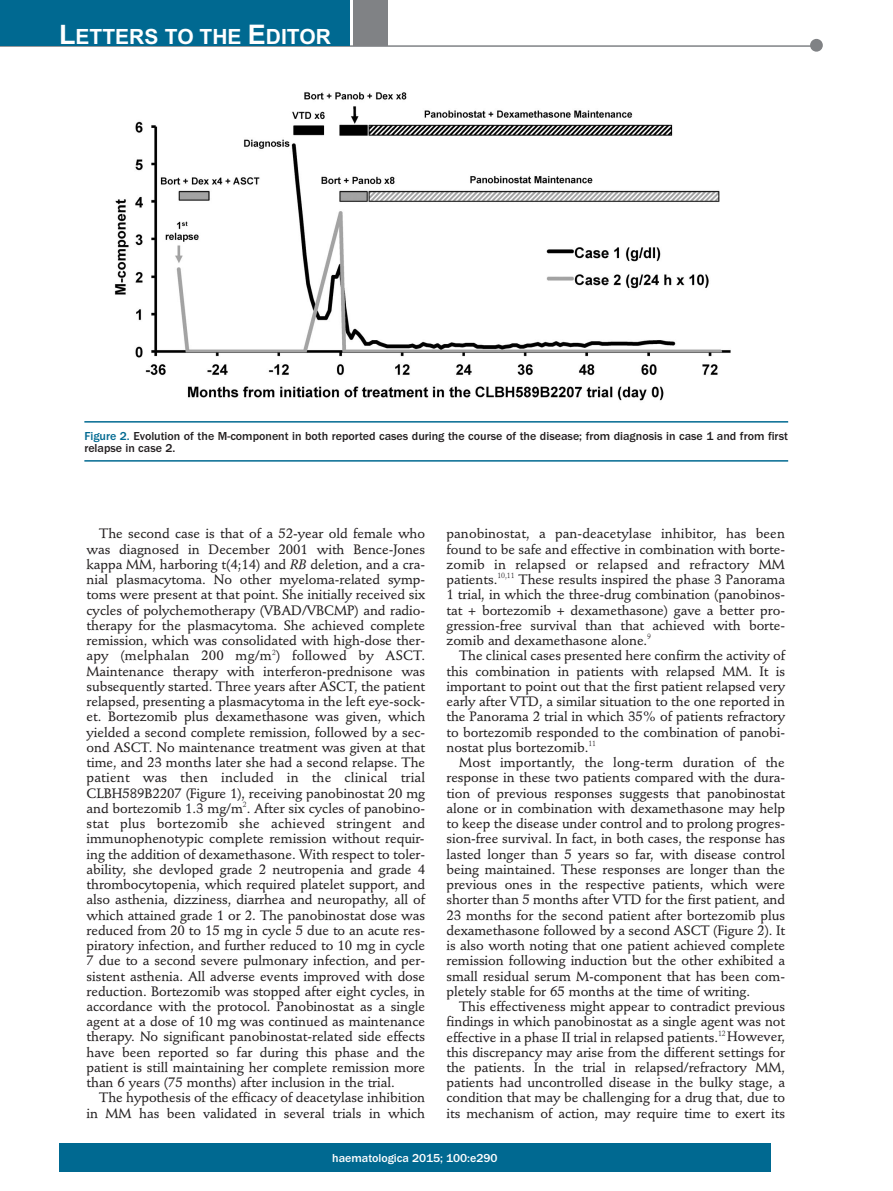
<style>
.page{position:relative;width:893px;height:1191px;background:#fff}
.page>*{position:absolute;margin:0;border:0;box-sizing:border-box;transform-origin:0 0}
.t1{font:700 21px "Arial";color:#fff}
.t2{font:500 13.5px/15.3px "Stempel Schneidler";letter-spacing:-.005em;color:#231f20;text-align:justify}
.t3{font:500 12px/12px "Franklin Gothic";color:#231f20}
.t4{font:500 12px "Franklin Gothic";color:#fff}
.s1{font-size:27px}
.s2{color:#006991}
.s3{font-family:"Stempel Schneidler Med";font-weight:400;font-style:italic}
</style>
<div class="page">
<div style="left:59px;top:1143px;width:712px;height:28px;background:#006991"></div>
<hr style="left:0;top:45px;width:820px;height:2px;background:#808285">
<div style="left:810px;top:39px;width:13px;height:13px;background:#808285;border-radius:50%"></div>
<div style="left:354px;top:0;width:34px;height:45px;background:#808285"></div>
<div style="left:0;top:0;width:350px;height:45px;background:#006991"></div>
<img style="left:114px;top:92px;width:617px;height:309px">
<hr style="left:84px;top:421px;width:704px;height:1px;background:#006991">
<hr style="left:84px;top:460px;width:704px;height:1px;background:#006991">
<h1 class="t1" style="left:59px;top:25px;width:273px"><span class="s1">L</span>ETTERS TO THE <span class="s1">E</span>DITOR</h1>
<p class="t3" style="left:84px;top:429px;width:705px"><span class="s2">Figure 2.</span> Evolution of the M-component in both reported cases during the course of the disease; from diagnosis in case 1 and from first relapse in case 2.</p>
<p class="t2" style="left:87px;top:527px;width:340px;text-indent:13px">The second case is that of a 52-year old female who was diagnosed in December 2001 with Bence-Jones kappa MM, harboring t(4;14) and <span class="s3">RB</span> deletion, and a cra&shy;nial plasmacytoma. No other myeloma-related symp&shy;toms were present at that point. She initially received six cycles of polychemotherapy (VBAD/VBCMP) and radio&shy;therapy for the plasmacytoma. She achieved complete remission, which was consolidated with high-dose ther&shy;apy (melphalan 200 mg/m<sup>2</sup>) followed by ASCT.<br>Maintenance therapy with interferon-prednisone was subsequently started. Three years after ASCT, the patient relapsed, presenting a plasmacytoma in the left eye-sock&shy;et. Bortezomib plus dexamethasone was given, which yielded a second complete remission, followed by a sec&shy;ond ASCT. No maintenance treatment was given at that time, and 23 months later she had a second relapse. The patient was then included in the clinical trial CLBH589B2207 (Figure 1), receiving panobinostat 20 mg and bortezomib 1.3 mg/m<sup>2</sup>. After six cycles of panobino&shy;stat plus bortezomib she achieved stringent and immunophenotypic complete remission without requir&shy;ing the addition of dexamethasone. With respect to toler&shy;ability, she devloped grade 2 neutropenia and grade 4 thrombocytopenia, which required platelet support, and also asthenia, dizziness, diarrhea and neuropathy, all of which attained grade 1 or 2. The panobinostat dose was reduced from 20 to 15 mg in cycle 5 due to an acute res&shy;piratory infection, and further reduced to 10 mg in cycle 7 due to a second severe pulmonary infection, and per&shy;sistent asthenia. All adverse events improved with dose reduction. Bortezomib was stopped after eight cycles, in accordance with the protocol. Panobinostat as a single agent at a dose of 10 mg was continued as maintenance therapy. No significant panobinostat-related side effects have been reported so far during this phase and the patient is still maintaining her complete remission more than 6 years (75 months) after inclusion in the trial.</p>
<p class="t2" style="left:87px;top:1091px;width:340px;text-align:right">The hypothesis of the efficacy of deacetylase inhibition in MM has been validated in several trials in which</p>
<p class="t2" style="left:446px;top:527px;width:340px">panobinostat, a pan-deacetylase inhibitor, has been found to be safe and effective in combination with borte&shy;zomib in relapsed or relapsed and refractory MM patients.<sup>10,11</sup> These results inspired the phase 3 Panorama 1 trial, in which the three-drug combination (panobinos&shy;tat + bortezomib + dexamethasone) gave a better pro&shy;gression-free survival than that achieved with borte&shy;zomib and dexamethasone alone.<sup>9</sup></p>
<p class="t2" style="left:446px;top:649px;width:340px;text-indent:13px">The clinical cases presented here confirm the activity of this combination in patients with relapsed MM. It is important to point out that the first patient relapsed very early after VTD, a similar situation to the one reported in the Panorama 2 trial in which 35% of patients refractory to bortezomib responded to the combination of panobi&shy;nostat plus bortezomib.<sup>11</sup></p>
<p class="t2" style="left:446px;top:756px;width:340px;text-indent:13px">Most importantly, the long-term duration of the response in these two patients compared with the dura&shy;tion of previous responses suggests that panobinostat alone or in combination with dexamethasone may help to keep the disease under control and to prolong progres&shy;sion-free survival. In fact, in both cases, the response has lasted longer than 5 years so far, with disease control being maintained. These responses are longer than the previous ones in the respective patients, which were shorter than 5 months after VTD for the first patient, and 23 months for the second patient after bortezomib plus dexamethasone followed by a second ASCT (Figure 2). It is also worth noting that one patient achieved complete remission following induction but the other exhibited a small residual serum M-component that has been com&shy;pletely stable for 65 months at the time of writing.</p>
<p class="t2" style="left:446px;top:1000px;width:340px;text-indent:13px">This effectiveness might appear to contradict previous findings in which panobinostat as a single agent was not effective in a phase II trial in relapsed patients.<sup>12</sup> However, this discrepancy may arise from the different settings for the patients. In the trial in relapsed/refractory MM, patients had uncontrolled disease in the bulky stage, a condition that may be challenging for a drug that, due to its mechanism of action, may require time to exert its</p>
<p class="t4" style="left:332px;top:1150px;width:167px">haematologica 2015; 100:e290</p>
</div>
